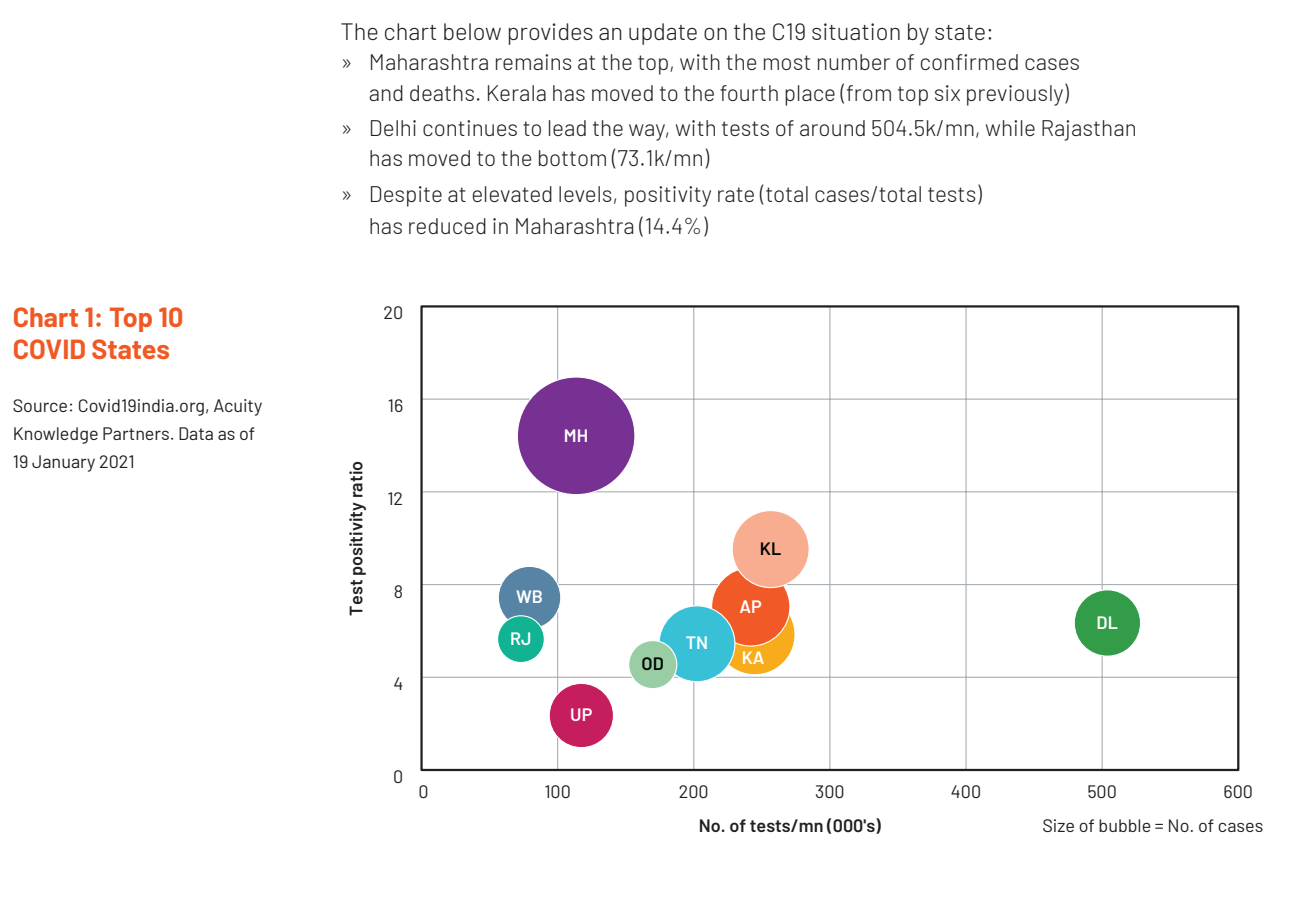
<style>
.page{position:relative;width:1296px;height:901px;background:#fff}
.page>*{position:absolute;margin:0;border:0;box-sizing:border-box;transform-origin:0 0}
.t1{font:700 27px/32.4px "Barlow";color:#f15924}
.Body-Copy{font:300 23.62px "Barlow";color:#231f20}
._10pt-1st-level-Bull{font:300 22.5px/30.4px "Barlow";color:#231f20}
.t2{font:18px/28.1px "Barlow";color:#231f20}
.t3{font:600 18px "Barlow";color:#231f20}
.t4{font:600 18px "Barlow";color:#fff}
.t5{font:600 18px "Barlow";color:#040503}
</style>
<div class="page">
<hr style="left:422px;top:398px;width:816px;height:1px;background:#a8afb6">
<hr style="left:422px;top:491px;width:816px;height:1px;background:#a8afb6">
<hr style="left:422px;top:584px;width:816px;height:1px;background:#a8afb6">
<hr style="left:422px;top:676px;width:816px;height:1px;background:#a8afb6">
<hr style="left:693px;top:306px;width:1px;height:464px;background:#a8afb6">
<hr style="left:829px;top:306px;width:1px;height:464px;background:#a8afb6">
<hr style="left:965px;top:306px;width:2px;height:464px;background:#a8afb6">
<hr style="left:1102px;top:306px;width:1px;height:464px;background:#a8afb6">
<hr style="left:557px;top:306px;width:1px;height:464px;background:#a8afb6">
<div style="left:420px;top:305px;width:819px;height:466px;border:2px solid #231f20"></div>
<div style="left:517px;top:377px;width:118px;height:117px;background:#773193;border-radius:50%"></div>
<div style="left:715px;top:594px;width:80px;height:80px;background:#f9ac1b;border-radius:50%"></div>
<div style="left:711px;top:567px;width:79px;height:79px;background:#f15927;border-radius:50%"></div>
<div style="left:732px;top:510px;width:77px;height:77px;background:#f8ad91;border-radius:50%"></div>
<div style="left:732px;top:510px;width:78px;height:78px;border:1px solid #fff;border-radius:50%"></div>
<div style="left:659px;top:606px;width:76px;height:75px;background:#38c1d6;border-radius:50%"></div>
<div style="left:1074px;top:590px;width:67px;height:66px;background:#329c49;border-radius:50%"></div>
<div style="left:1074px;top:589px;width:67px;height:67px;border:1px solid #fff;border-radius:50%"></div>
<div style="left:549px;top:683px;width:64px;height:64px;background:#c61d5f;border-radius:50%"></div>
<div style="left:549px;top:682px;width:65px;height:66px;border:1px solid #fff;border-radius:50%"></div>
<div style="left:498px;top:566px;width:63px;height:63px;background:#5784a5;border-radius:50%"></div>
<div style="left:498px;top:566px;width:63px;height:63px;border:1px solid #fff;border-radius:50%"></div>
<div style="left:629px;top:640px;width:48px;height:48px;background:#99cea5;border-radius:50%"></div>
<div style="left:628px;top:640px;width:49px;height:49px;border:1px solid #fff;border-radius:50%"></div>
<div style="left:498px;top:615px;width:46px;height:47px;background:#11b393;border-radius:50%"></div>
<div style="left:497px;top:615px;width:48px;height:48px;border:1px solid #fff;border-radius:50%"></div>
<p class="t1" style="left:13px;top:299px;width:172px">Chart 1: Top 10<br>COVID States</p>
<p class="t2" style="left:13px;top:390px;width:251px">Source: Covid19india.org, Acuity<br>Knowledge Partners. Data as of<br>19 January 2021</p>
<p class="Body-Copy" style="left:341px;top:14px;width:655px">The chart below provides an update on the C19 situation by state:</p>
<p class="_10pt-1st-level-Bull" style="left:369px;top:45px;width:713px;text-indent:-28px">» Maharashtra remains at the top, with the most number of confirmed cases and deaths. Kerala has moved to the fourth place (from top six previously)</p>
<p class="_10pt-1st-level-Bull" style="left:369px;top:111px;width:769px;text-indent:-28px">» Delhi continues to lead the way, with tests of around 504.5k/mn, while Rajasthan has moved to the bottom (73.1k/mn)</p>
<p class="_10pt-1st-level-Bull" style="left:369px;top:175px;width:614px;line-height:32.4px;text-indent:-28px">» Despite at elevated levels, positivity rate (total cases/total tests) has reduced in Maharashtra (14.4%)</p>
<p class="t2" style="left:383px;top:297px;width:21px">20</p>
<p class="t3" style="left:343px;top:615px;width:156px;rotate:-90deg">Test positivity ratio</p>
<p class="t2" style="left:388px;top:390px;width:17px">16</p>
<p class="t4" style="left:564px;top:422px;width:26px">MH</p>
<p class="t2" style="left:387px;top:483px;width:17px">12</p>
<p class="t2" style="left:394px;top:575px;width:11px">8</p>
<p class="t2" style="left:393px;top:668px;width:11px">4</p>
<p class="t4" style="left:516px;top:583px;width:28px">WB</p>
<p class="t4" style="left:510px;top:625px;width:23px">RJ</p>
<p class="t4" style="left:570px;top:701px;width:24px">UP</p>
<p class="t5" style="left:642px;top:650px;width:24px">OD</p>
<p class="t4" style="left:686px;top:629px;width:24px">TN</p>
<p class="t5" style="left:760px;top:535px;width:23px">KL</p>
<p class="t4" style="left:740px;top:593px;width:24px">AP</p>
<p class="t4" style="left:742px;top:644px;width:24px">KA</p>
<p class="t4" style="left:1097px;top:609px;width:23px">DL</p>
<p class="t2" style="left:393px;top:761px;width:12px">0</p>
<p class="t2" style="left:418px;top:776px;width:12px">0</p>
<p class="t2" style="left:544px;top:776px;width:28px">100</p>
<p class="t2" style="left:679px;top:776px;width:31px">200</p>
<p class="t2" style="left:815px;top:776px;width:31px">300</p>
<p class="t2" style="left:951px;top:776px;width:32px">400</p>
<p class="t2" style="left:1087px;top:776px;width:31px">500</p>
<p class="t2" style="left:1224px;top:776px;width:31px">600</p>
<p class="t3" style="left:699px;top:812px;width:183px">No. of tests/mn (000's)</p>
<p class="t2" style="left:1042px;top:809px;width:223px">Size of bubble = No. of cases</p>
</div>
